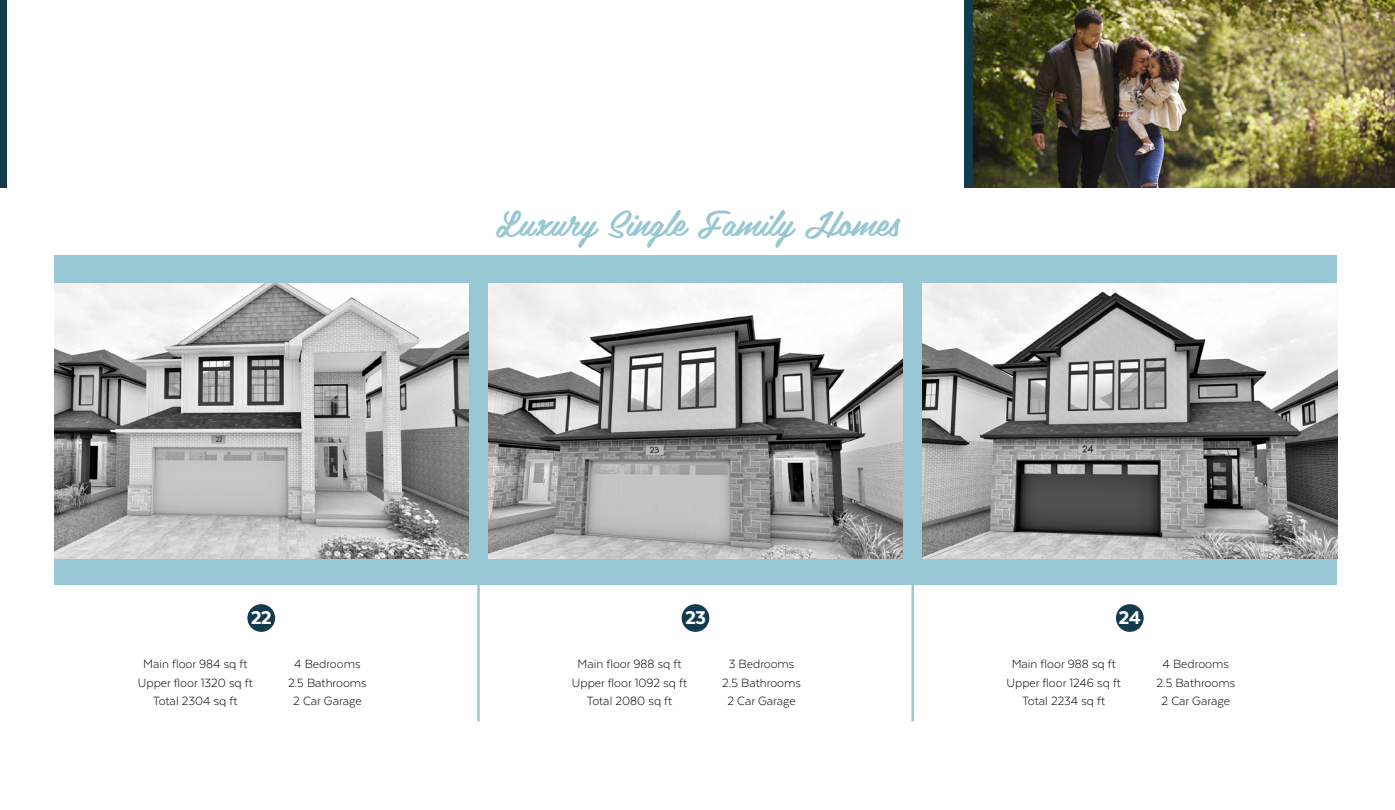
<style>
.page{position:relative;width:1395px;height:810px;background:#fff}
.page>*{position:absolute;margin:0;border:0;box-sizing:border-box;transform-origin:0 0}
.t1{font:35.25px "Belinda";color:#97c7d3}
.t2{font:800 21.25px "Texta Alt";color:#fff}
.t3{font:300 13.75px/18.8px "Texta";color:#000;text-align:center}
</style>
<div class="page">
<div style="left:54px;top:255px;width:1052px;height:330px;background:#97c7d3"></div>
<div style="left:923px;top:255px;width:414px;height:330px;background:#97c7d3"></div>
<hr style="left:477px;top:260px;width:3px;height:460px;background:#97c7d3">
<hr style="left:911px;top:260px;width:3px;height:460px;background:#97c7d3">
<img style="left:973px;top:0;width:422px;height:187px">
<div style="left:682px;top:604px;width:27px;height:28px;background:#133a4d;border-radius:50%"></div>
<div style="left:247px;top:604px;width:28px;height:28px;background:#133a4d;border-radius:50%"></div>
<div style="left:1116px;top:604px;width:28px;height:28px;background:#133a4d;border-radius:50%"></div>
<img style="left:54px;top:283px;width:415px;height:275px">
<img style="left:488px;top:283px;width:415px;height:275px">
<img style="left:923px;top:283px;width:414px;height:275px">
<h1 class="t1" style="left:495px;top:193px;width:406px">Luxury Single Family Homes</h1>
<h2 class="t2" style="left:251px;top:607px;width:22px">22</h2>
<h2 class="t2" style="left:685px;top:607px;width:22px">23</h2>
<h2 class="t2" style="left:1119px;top:607px;width:24px">24</h2>
<p class="t3" style="left:138px;top:654px;width:116px">Main floor 984 sq ft<br>Upper floor 1320 sq ft<br>Total 2304 sq ft</p>
<p class="t3" style="left:288px;top:654px;width:80px">4 Bedrooms<br>2.5 Bathrooms<br>2 Car Garage</p>
<p class="t3" style="left:572px;top:654px;width:117px">Main floor 988 sq ft<br>Upper floor 1092 sq ft<br>Total 2080 sq ft</p>
<p class="t3" style="left:722px;top:654px;width:80px">3 Bedrooms<br>2.5 Bathrooms<br>2 Car Garage</p>
<p class="t3" style="left:1007px;top:654px;width:116px">Main floor 988 sq ft<br>Upper floor 1246 sq ft<br>Total 2234 sq ft</p>
<p class="t3" style="left:1156px;top:654px;width:80px">4 Bedrooms<br>2.5 Bathrooms<br>2 Car Garage</p>
</div>
